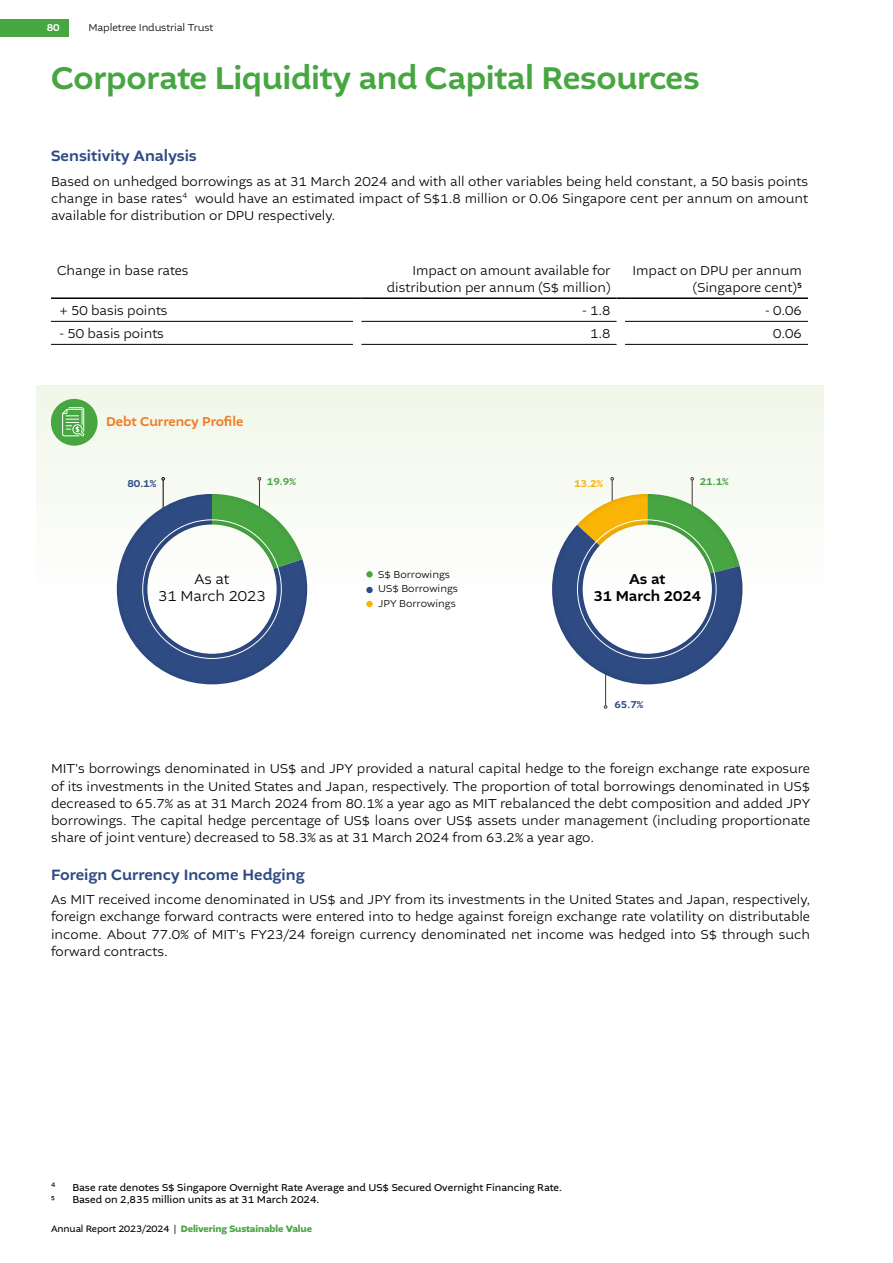
<style>
.page{position:relative;width:893px;height:1263px;background:#fff}
.page>*{position:absolute;margin:0;border:0;box-sizing:border-box;transform-origin:0 0}
.t1{font:500 33px "Altivo";letter-spacing:-.01em;color:#47a641}
.t2{font:500 15.75px "Altivo";color:#2e4b84}
.t3{font:500 15px/16.5px "Altivo";color:#000;text-align:center}
.t4{font:300 15px/16.5px "Altivo";color:#000;text-align:center}
.t5{font:300 13.5px/17.2px "Altivo";color:#000;text-align:justify}
.t6{font:500 13.5px "Altivo";color:#f07c24}
.t7{font:10.5px "Altivo";color:#000}
.t8{font:300 10.5px "Altivo";color:#000}
.t9{font:500 10.5px "Altivo";color:#47a641}
.t10{font:500 10.5px "Altivo";color:#2e4b84}
.t11{font:500 10.5px "Altivo";color:#fab405}
.t12{font:500 10.5px "Altivo";color:#fff}
.t13{font:700 9.75px "Altivo";letter-spacing:-.01em;color:#47a641}
.t14{font:7.05px "Altivo";color:#000}
.s1{font-weight:400;color:#000}
</style>
<div class="page">
<div style="left:36px;top:385px;width:788px;height:216px;background:#f6faf1"></div>
<div style="left:51px;top:399px;width:47px;height:47px;background:#47a641;border-radius:50%"></div>
<svg style="left:62px;top:407px;width:23px;height:30px"></svg>
<div style="left:366px;top:601px;width:7px;height:6px;background:#fab405;border-radius:50%"></div>
<div style="left:366px;top:571px;width:7px;height:6px;background:#47a641;border-radius:50%"></div>
<div style="left:366px;top:587px;width:7px;height:6px;background:#2e4b84;border-radius:50%"></div>
<hr style="left:605px;top:660px;width:1px;height:46px;background:#3b392f">
<svg style="left:552px;top:477px;width:190px;height:207px"></svg>
<hr style="left:163px;top:480px;width:1px;height:30px;background:#000">
<hr style="left:259px;top:480px;width:1px;height:39px;background:#3b392f">
<svg style="left:117px;top:494px;width:190px;height:190px"></svg>
<hr style="left:51px;top:297px;width:302px;height:2px;background:#000">
<svg style="left:353px;top:297px;width:8px;height:2px"></svg>
<hr style="left:361px;top:297px;width:256px;height:2px;background:#000">
<svg style="left:617px;top:297px;width:8px;height:2px"></svg>
<hr style="left:625px;top:297px;width:183px;height:2px;background:#000">
<hr style="left:51px;top:321px;width:302px;height:1px;background:#000">
<hr style="left:51px;top:344px;width:302px;height:1px;background:#000">
<hr style="left:361px;top:321px;width:256px;height:1px;background:#000">
<hr style="left:361px;top:344px;width:256px;height:1px;background:#000">
<hr style="left:625px;top:321px;width:183px;height:1px;background:#000">
<hr style="left:625px;top:344px;width:183px;height:1px;background:#000">
<div style="left:0;top:19px;width:68px;height:17px;background:#47a641"></div>
<p class="t12" style="left:47px;top:21px;width:14px">80</p>
<p class="t8" style="left:88px;top:21px;width:127px">Mapletree Industrial Trust</p>
<h1 class="t1" style="left:51px;top:56px;width:650px">Corporate Liquidity and Capital Resources</h1>
<p class="t2" style="left:51px;top:146px;width:147px">Sensitivity Analysis</p>
<p class="t5" style="left:51px;top:173px;width:758px">Based on unhedged borrowings as at 31 March 2024 and with all other variables being held constant, a 50 basis points change in base rates<sup>4</sup> would have an estimated impact of S$1.8 million or 0.06 Singapore cent per annum on amount available for distribution or DPU respectively.</p>
<p class="t5" style="left:57px;top:262px;width:133px">Change in base rates</p>
<p class="t5" style="left:387px;top:262px;width:225px;text-align:right">Impact on amount available for distribution per annum (S$ million)</p>
<p class="t5" style="left:632px;top:262px;width:171px;text-align:right">Impact on DPU per annum (Singapore cent)<sup>5</sup></p>
<p class="t5" style="left:60px;top:302px;width:110px">+ 50 basis points</p>
<p class="t5" style="left:582px;top:302px;width:30px">- 1.8</p>
<p class="t5" style="left:765px;top:302px;width:38px">- 0.06</p>
<p class="t5" style="left:60px;top:325px;width:106px">- 50 basis points</p>
<p class="t5" style="left:590px;top:325px;width:22px">1.8</p>
<p class="t5" style="left:773px;top:325px;width:30px">0.06</p>
<p class="t6" style="left:106px;top:413px;width:139px">Debt Currency Profile</p>
<p class="t10" style="left:127px;top:477px;width:30px">80.1%</p>
<p class="t9" style="left:267px;top:475px;width:30px">19.9%</p>
<p class="t4" style="left:158px;top:571px;width:109px">As at<br>31 March 2023</p>
<p class="t11" style="left:574px;top:477px;width:30px">13.2%</p>
<p class="t9" style="left:700px;top:475px;width:30px">21.1%</p>
<p class="t8" style="left:378px;top:567px;width:73px">S$ Borrowings</p>
<p class="t8" style="left:378px;top:597px;width:79px">JPY Borrowings</p>
<p class="t8" style="left:378px;top:582px;width:81px">US$ Borrowings</p>
<p class="t3" style="left:593px;top:571px;width:109px">As at<br>31 March 2024</p>
<p class="t10" style="left:614px;top:697px;width:30px">65.7%</p>
<p class="t5" style="left:51px;top:760px;width:761px">MIT's borrowings denominated in US$ and JPY provided a natural capital hedge to the foreign exchange rate exposure of its investments in the United States and Japan, respectively. The proportion of total borrowings denominated in US$ decreased to 65.7% as at 31 March 2024 from 80.1% a year ago as MIT rebalanced the debt composition and added JPY borrowings. The capital hedge percentage of US$ loans over US$ assets under management (including proportionate share of joint venture) decreased to 58.3% as at 31 March 2024 from 63.2% a year ago.</p>
<p class="t2" style="left:51px;top:864px;width:255px">Foreign Currency Income Hedging</p>
<p class="t5" style="left:51px;top:891px;width:761px">As MIT received income denominated in US$ and JPY from its investments in the United States and Japan, respectively, foreign exchange forward contracts were entered into to hedge against foreign exchange rate volatility on distributable income. About 77.0% of MIT's FY23/24 foreign currency denominated net income was hedged into S$ through such forward contracts.</p>
<p class="t14" style="left:51px;top:1180px;width:6px">4</p>
<p class="t7" style="left:72px;top:1180px;width:491px">Base rate denotes S$ Singapore Overnight Rate Average and US$ Secured Overnight Financing Rate.</p>
<p class="t7" style="left:51px;top:1193px;width:5px">5</p>
<p class="t7" style="left:72px;top:1193px;width:249px">Based on 2,835 million units as at 31 March 2024.</p>
<p class="t13" style="left:51px;top:1222px;width:263px"><span class="s1">Annual Report 2023/2024 |</span> Delivering Sustainable Value</p>
</div>
